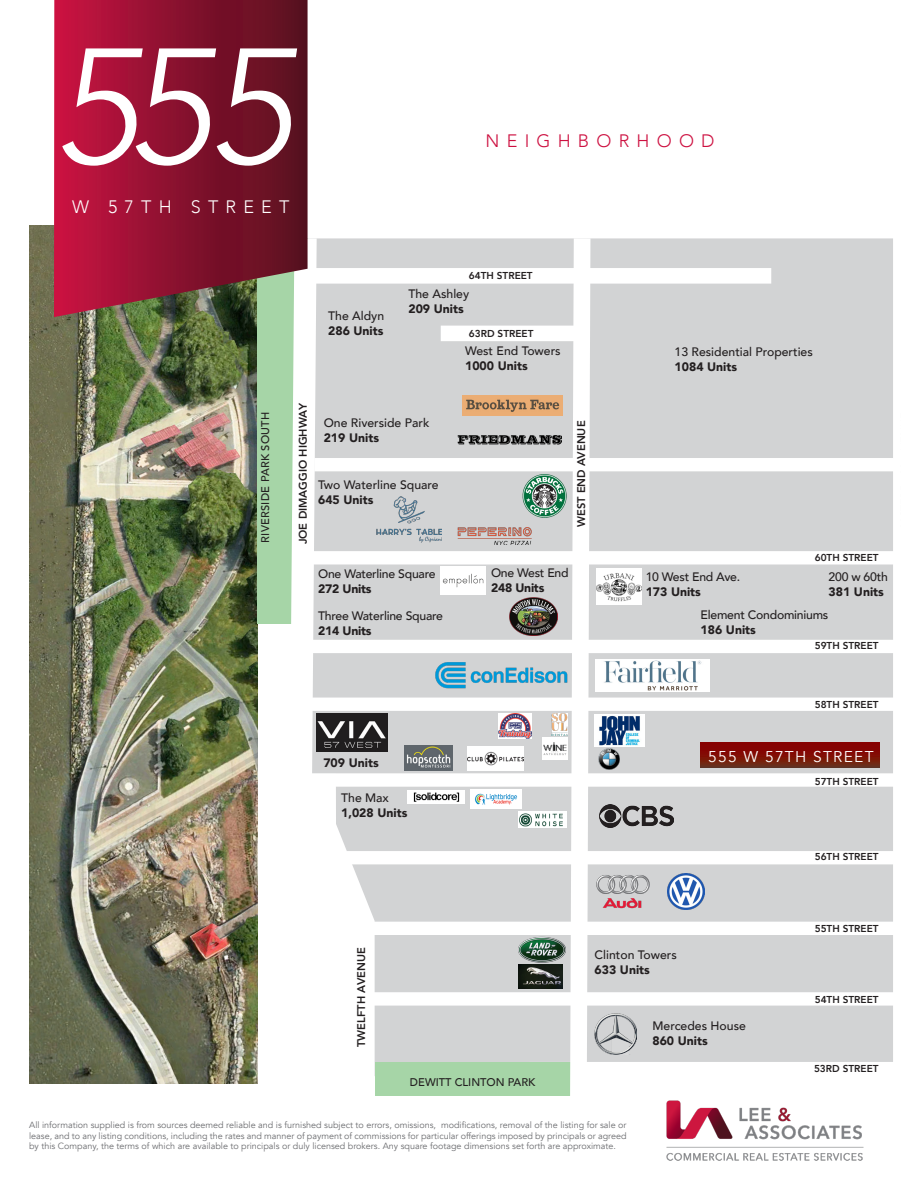
<style>
.page{position:relative;width:918px;height:1188px;background:#fff}
.page>*{position:absolute;margin:0;border:0;box-sizing:border-box;transform-origin:0 0}
.t1{font:italic 300 162.9px "Avenir";color:#fff}
.t2{font:300 18px "Avenir";letter-spacing:.4em;color:#cd1141}
.t3{font:300 18px "Avenir";letter-spacing:.4em;color:#fff}
.t4{font:15.6px "Avenir";letter-spacing:.08em;color:#fff}
.t5{font:500 12.3px/14.7px "Avenir";color:#231f20}
.t6{font:500 12.3px/14.7px "Avenir";letter-spacing:-.02em;color:#231f20}
.t7{font:900 12.3px/14.7px "Avenir";color:#231f20}
.t8{font:800 11.1px "Avenir";color:#231f20}
.t9{font:500 11.1px "Avenir";letter-spacing:.02em;color:#231f20}
.t10{font:500 11.1px "Avenir";color:#231f20}
.t11{font:800 10.05px "Avenir";color:#231f20}
.t12{font:9px/10.5px "Avenir";color:#6c6d70;text-align:justify}
.s1{font-weight:900}
.s2{font-weight:500}
</style>
<div class="page">
<img style="left:29px;top:225px;width:229px;height:858px">
<div style="left:328px;top:238px;width:565px;height:838px;background:#d2d3d4"></div>
<div style="left:258px;top:238px;width:50px;height:386px;background:#a6d5a7"></div>
<div style="left:375px;top:1062px;width:196px;height:33px;background:#a6d5a7"></div>
<svg style="left:700px;top:743px;width:179px;height:25px;background:#7c1309"></svg>
<svg style="left:291px;top:238px;width:37px;height:535px"></svg>
<svg style="left:562px;top:238px;width:37px;height:857px"></svg>
<div style="left:315px;top:268px;width:456px;height:16px;background:#fff"></div>
<div style="left:441px;top:326px;width:137px;height:15px;background:#fff"></div>
<div style="left:314px;top:458px;width:587px;height:13px;background:#fff"></div>
<div style="left:313px;top:551px;width:588px;height:13px;background:#fff"></div>
<div style="left:308px;top:640px;width:593px;height:13px;background:#fff"></div>
<div style="left:308px;top:698px;width:593px;height:13px;background:#fff"></div>
<div style="left:308px;top:773px;width:593px;height:14px;background:#fff"></div>
<div style="left:336px;top:851px;width:565px;height:13px;background:#fff"></div>
<div style="left:373px;top:922px;width:528px;height:13px;background:#fff"></div>
<div style="left:373px;top:992px;width:528px;height:14px;background:#fff"></div>
<img style="left:317px;top:713px;width:70px;height:39px">
<img style="left:595px;top:1010px;width:41px;height:45px">
<img style="left:595px;top:872px;width:56px;height:39px">
<img style="left:668px;top:873px;width:37px;height:37px">
<img style="left:599px;top:805px;width:74px;height:22px">
<img style="left:595px;top:660px;width:114px;height:31px">
<img style="left:595px;top:715px;width:49px;height:32px">
<img style="left:585px;top:743px;width:46px;height:31px">
<img style="left:518px;top:812px;width:49px;height:16px">
<img style="left:470px;top:790px;width:51px;height:18px">
<div style="left:407px;top:790px;width:58px;height:14px;background:#fff"></div>
<img style="left:404px;top:773px;width:56px;height:43px">
<img style="left:518px;top:969px;width:45px;height:20px">
<img style="left:511px;top:935px;width:61px;height:34px">
<img style="left:468px;top:747px;width:56px;height:23px">
<img style="left:499px;top:713px;width:33px;height:25px">
<img style="left:542px;top:737px;width:26px;height:23px">
<img style="left:552px;top:713px;width:16px;height:22px">
<img style="left:434px;top:661px;width:134px;height:27px">
<img style="left:509px;top:598px;width:49px;height:37px">
<img style="left:597px;top:569px;width:44px;height:35px">
<img style="left:520px;top:474px;width:49px;height:44px">
<img style="left:454px;top:527px;width:81px;height:18px">
<img style="left:441px;top:567px;width:44px;height:28px">
<img style="left:376px;top:495px;width:66px;height:49px">
<img style="left:457px;top:435px;width:105px;height:9px">
<img style="left:463px;top:396px;width:100px;height:20px">
<img style="left:405px;top:746px;width:47px;height:24px">
<svg style="left:54px;top:0;width:254px;height:317px;background:#8c1a34"></svg>
<img style="left:666px;top:1100px;width:198px;height:61px">
<p class="t1" style="left:53px;top:11px;width:241px">555</p>
<p class="t3" style="left:72px;top:196px;width:219px">W 57TH STREET</p>
<p class="t2" style="left:486px;top:131px;width:230px">NEIGHBORHOOD</p>
<p class="t9" style="left:256px;top:543px;width:132px;rotate:-90deg">RIVERSIDE PARK SOUTH</p>
<p class="t5" style="left:328px;top:308px;width:58px">The Aldyn<br><span class="s1">286 Units</span></p>
<p class="t11" style="left:469px;top:268px;width:65px">64TH STREET</p>
<p class="t5" style="left:408px;top:286px;width:62px">The Ashley<br><span class="s1">209 Units</span></p>
<p class="t11" style="left:469px;top:326px;width:66px">63RD STREET</p>
<p class="t5" style="left:465px;top:343px;width:97px">West End Towers<br><span class="s1">1000 Units</span></p>
<p class="t8" style="left:294px;top:544px;width:143px;rotate:-90deg">JOE DIMAGGIO HIGHWAY</p>
<p class="t5" style="left:324px;top:415px;width:107px">One Riverside Park<br><span class="s1">219 Units</span></p>
<p class="t5" style="left:318px;top:477px;width:122px">Two Waterline Square<br><span class="s1">645 Units</span></p>
<p class="t6" style="left:318px;top:566px;width:119px">One Waterline Square<br><span class="s1">272 Units</span></p>
<p class="t6" style="left:318px;top:608px;width:126px">Three Waterline Square<br><span class="s1">214 Units</span></p>
<p class="t8" style="left:573px;top:527px;width:108px;rotate:-90deg">WEST END AVENUE</p>
<p class="t6" style="left:491px;top:565px;width:79px">One West End<br><span class="s1">248 Units</span></p>
<p class="t7" style="left:323px;top:755px;width:57px">709 Units</p>
<p class="t7" style="left:341px;top:790px;width:68px"><span class="s2">The Max<br></span>1,028 Units</p>
<p class="t5" style="left:675px;top:344px;width:140px">13 Residential Properties<br><span class="s1">1084 Units</span></p>
<p class="t6" style="left:646px;top:569px;width:96px">10 West End Ave.<br><span class="s1">173 Units</span></p>
<p class="t11" style="left:815px;top:550px;width:65px">60TH STREET</p>
<p class="t5" style="left:829px;top:569px;width:61px">200 w 60th<br><span class="s1">381 Units</span></p>
<p class="t6" style="left:701px;top:607px;width:129px">Element Condominiums<br><span class="s1">186 Units</span></p>
<p class="t11" style="left:815px;top:638px;width:65px">59TH STREET</p>
<p class="t11" style="left:815px;top:696px;width:65px">58TH STREET</p>
<p class="t4" style="left:708px;top:747px;width:167px">555 W 57TH STREET</p>
<p class="t11" style="left:815px;top:774px;width:65px">57TH STREET</p>
<p class="t11" style="left:815px;top:849px;width:65px">56TH STREET</p>
<p class="t8" style="left:353px;top:1047px;width:101px;rotate:-90deg">TWELFTH AVENUE</p>
<p class="t10" style="left:410px;top:1072px;width:127px">DEWITT CLINTON PARK</p>
<p class="t5" style="left:595px;top:947px;width:84px">Clinton Towers<br><span class="s1">633 Units</span></p>
<p class="t5" style="left:653px;top:1018px;width:95px">Mercedes House<br><span class="s1">860 Units</span></p>
<p class="t11" style="left:815px;top:921px;width:65px">55TH STREET</p>
<p class="t11" style="left:815px;top:991px;width:65px">54TH STREET</p>
<p class="t11" style="left:814px;top:1061px;width:66px">53RD STREET</p>
<p class="t12" style="left:29px;top:1120px;width:599px">All information supplied is from sources deemed reliable and is furnished subject to errors, omissions, modifications, removal of the listing for sale or lease, and to any listing conditions, including the rates and manner of payment of commissions for particular offerings imposed by principals or agreed by this Company, the terms of which are available to principals or duly licensed brokers. Any square footage dimensions set forth are approximate.</p>
</div>
